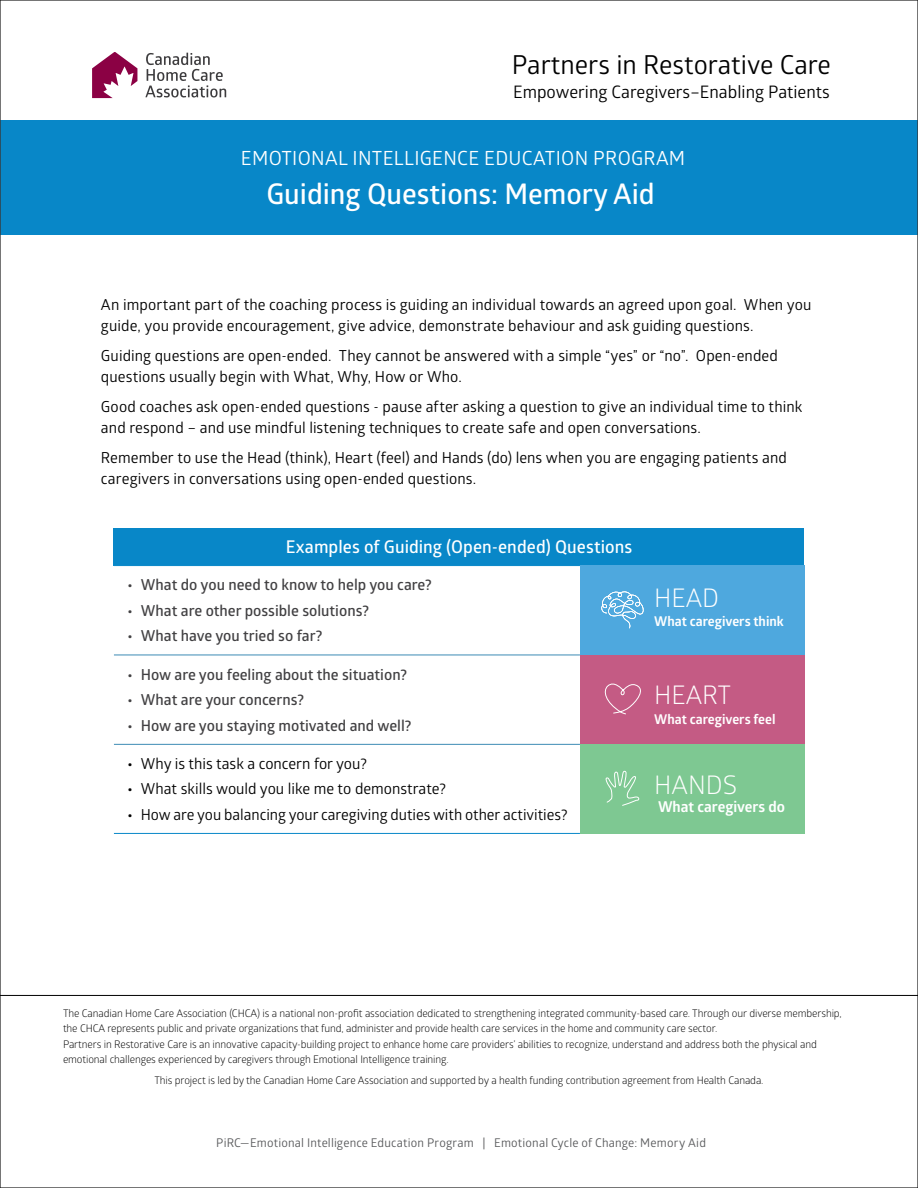
<style>
.page{position:relative;width:918px;height:1188px;background:#fff}
.page>*{position:absolute;margin:0;border:0;box-sizing:border-box;transform-origin:0 0}
.Title_below{font:600 28.5px "Glober";color:#fff}
.t1{font:26.1px "Glober";color:#000}
.t2{font:25.65px "Glober";color:#fff}
.Title_above{font:19.5px "Glober";letter-spacing:.015em;color:#fff}
.t3{font:600 17.55px "Glober";letter-spacing:.005em;color:#fff}
.t4{font:17.25px "Glober";color:#000}
.BC__Left{font:15.15px/21px "Glober";letter-spacing:.005em;color:#000}
.t5{font:600 15.15px "Glober";color:#414042}
.t6{font:700 15px "Glober";color:#fff}
.t7{font:700 13.5px "Glober";color:#fff}
.t8{font:12px "Glober";letter-spacing:.015em;color:#58595b}
.Boiler_plate{font:10.5px/15px "Glober";letter-spacing:-.01em;color:#000}
.Boiler_plate_centere{font:10.5px "Glober";letter-spacing:-.01em;color:#000}
.s1{font-weight:700}
</style>
<div class="page">
<div style="left:114px;top:528px;width:690px;height:38px;background:#0887c8"></div>
<svg style="left:114px;top:566px;width:466px;height:267px"></svg>
<div style="left:580px;top:566px;width:224px;height:89px;background:#4ea8de"></div>
<div style="left:580px;top:655px;width:224px;height:89px;background:#c45b84"></div>
<div style="left:580px;top:744px;width:224px;height:89px;background:#7ec892"></div>
<hr style="left:114px;top:833px;width:466px;height:1px;background:#0887c8">
<hr style="left:114px;top:655px;width:466px;height:1px;background:#3c8bb4">
<hr style="left:114px;top:744px;width:466px;height:1px;background:#3c8bb4">
<svg style="left:601px;top:591px;width:43px;height:37px"></svg>
<svg style="left:604px;top:683px;width:37px;height:32px"></svg>
<svg style="left:606px;top:770px;width:34px;height:36px"></svg>
<div style="left:0;top:121px;width:918px;height:114px;background:#0887c8"></div>
<svg style="left:145px;top:53px;width:81px;height:44px"></svg>
<svg style="left:92px;top:52px;width:45px;height:46px"></svg>
<hr style="left:0;top:995px;width:918px;height:1px;background:#000">
<p class="t1" style="left:512px;top:46px;width:321px">Partners in Restorative Care</p>
<p class="t4" style="left:513px;top:80px;width:318px">Empowering Caregivers–Enabling Patients</p>
<p class="Title_above" style="left:241px;top:145px;width:446px">EMOTIONAL INTELLIGENCE EDUCATION PROGRAM</p>
<p class="Title_below" style="left:266px;top:174px;width:390px">Guiding Questions: Memory Aid</p>
<p class="BC__Left" style="left:101px;top:293px;width:712px">An important part of the coaching process is guiding an individual towards an agreed upon goal. When you guide, you provide encouragement, give advice, demonstrate behaviour and ask guiding questions.</p>
<p class="BC__Left" style="left:101px;top:344px;width:678px">Guiding questions are open-ended. They cannot be answered with a simple “yes” or “no”. Open-ended questions usually begin with What, Why, How or Who.</p>
<p class="BC__Left" style="left:101px;top:395px;width:703px">Good coaches ask open-ended questions - pause after asking a question to give an individual time to think and respond – and use mindful listening techniques to create safe and open conversations.</p>
<p class="BC__Left" style="left:101px;top:446px;width:687px">Remember to use the Head (think), Heart (feel) and Hands (do) lens when you are engaging patients and caregivers in conversations using open-ended questions.</p>
<p class="t3" style="left:286px;top:535px;width:348px">Examples of Guiding (Open-ended) Questions</p>
<p class="t5" style="left:127px;top:574px;width:306px"><span class="s1">•</span> What do you need to know to help you care?</p>
<p class="t5" style="left:127px;top:600px;width:243px"><span class="s1">•</span> What are other possible solutions?</p>
<p class="t5" style="left:127px;top:625px;width:196px"><span class="s1">•</span> What have you tried so far?</p>
<p class="t5" style="left:127px;top:664px;width:281px"><span class="s1">•</span> How are you feeling about the situation?</p>
<p class="t5" style="left:127px;top:689px;width:178px"><span class="s1">•</span> What are your concerns?</p>
<p class="t5" style="left:127px;top:715px;width:286px"><span class="s1">•</span> How are you staying motivated and well?</p>
<p class="BC__Left" style="left:127px;top:752px;width:241px"><span class="s1">•</span> Why is this task a concern for you?</p>
<p class="BC__Left" style="left:127px;top:778px;width:320px"><span class="s1">•</span> What skills would you like me to demonstrate?</p>
<p class="BC__Left" style="left:127px;top:803px;width:442px"><span class="s1">•</span> How are you balancing your caregiving duties with other activities?</p>
<p class="t2" style="left:654px;top:580px;width:66px">HEAD</p>
<p class="t7" style="left:654px;top:612px;width:131px">What caregivers think</p>
<p class="t2" style="left:654px;top:677px;width:79px">HEART</p>
<p class="t7" style="left:654px;top:709px;width:123px">What caregivers feel</p>
<p class="t2" style="left:654px;top:767px;width:84px">HANDS</p>
<p class="t6" style="left:658px;top:796px;width:129px">What caregivers do</p>
<p class="Boiler_plate" style="left:63px;top:1005px;width:780px">The Canadian Home Care Association (CHCA) is a national non-profit association dedicated to strengthening integrated community-based care. Through our diverse membership, the CHCA represents public and private organizations that fund, administer and provide health care services in the home and community care sector.</p>
<p class="Boiler_plate" style="left:63px;top:1036px;width:755px">Partners in Restorative Care is an innovative capacity-building project to enhance home care providers’ abilities to recognize, understand and address both the physical and emotional challenges experienced by caregivers through Emotional Intelligence training.</p>
<p class="Boiler_plate_centere" style="left:154px;top:1073px;width:611px">This project is led by the Canadian Home Care Association and supported by a health funding contribution agreement from Health Canada.</p>
<p class="t8" style="left:216px;top:1134px;width:491px">PiRC—Emotional Intelligence Education Program | Emotional Cycle of Change: Memory Aid</p>
</div>
